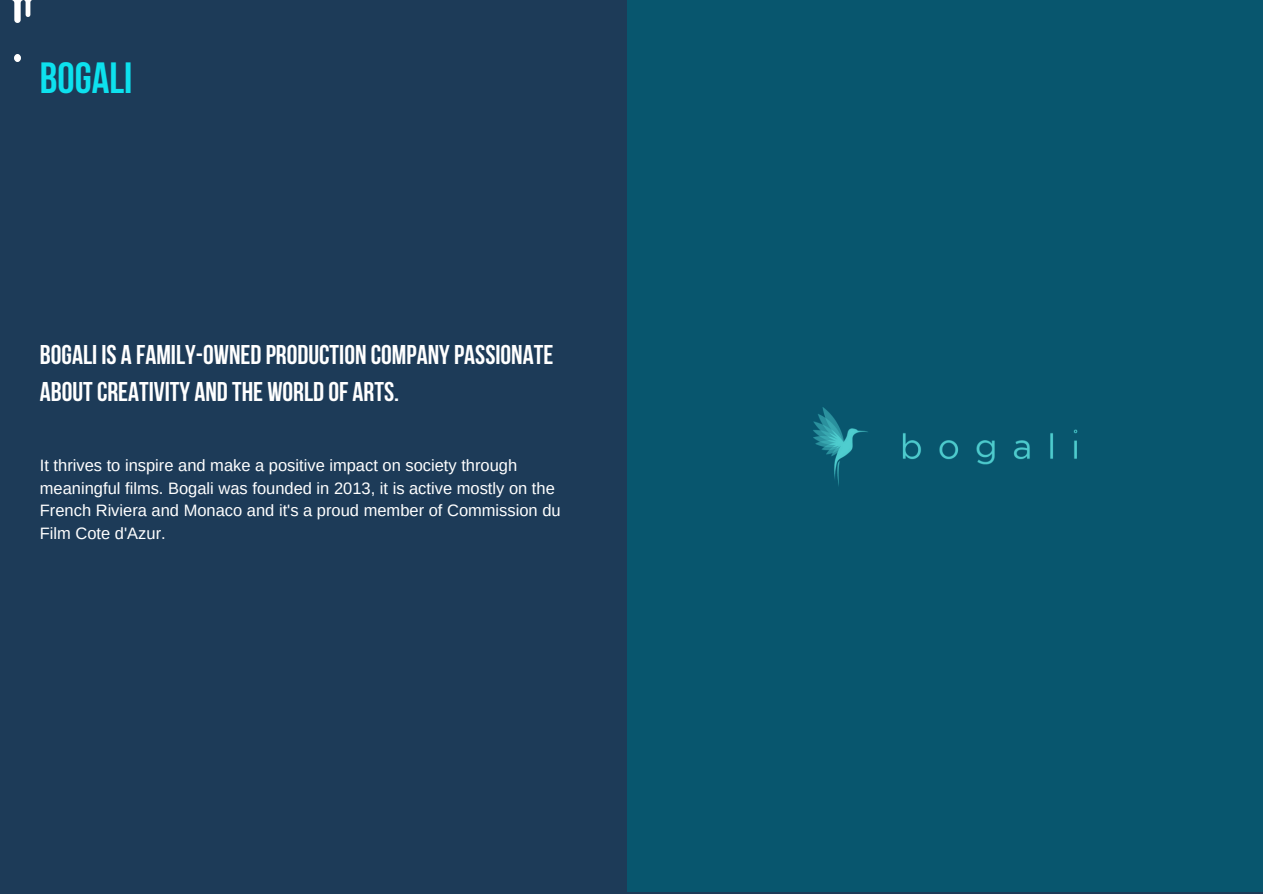
<style>
.page{position:relative;width:1263px;height:894px;background:#fff}
.page>*{position:absolute;margin:0;border:0;box-sizing:border-box;transform-origin:0 0}
.t1{font:700 43.5px "Bebas Neue";color:#0de1ee}
.t2{font:700 27px/37px "Bebas Neue";color:#fff}
.t3{font:16.5px/22.5px "Arimo";color:#fff}
</style>
<div class="page">
<div style="left:0;top:0;width:1263px;height:893px;background:#1d3b58"></div>
<div style="left:627px;top:0;width:635px;height:891px;background:#08566e"></div>
<img style="left:24px;top:0;width:8px;height:16px">
<img style="left:12px;top:0;width:11px;height:22px">
<svg style="left:14px;top:54px;width:7px;height:7px"></svg>
<img style="left:813px;top:407px;width:264px;height:79px">
<h1 class="t1" style="left:40px;top:60px;width:94px">BOGALI</h1>
<h2 class="t2" style="left:40px;top:338px;width:515px">BOGALI IS A FAMILY-OWNED PRODUCTION COMPANYPASSIONATE<br>ABOUTCREATIVITY AND THE WORLD OF ARTS.</h2>
<p class="t3" style="left:40px;top:454px;width:522px">It thrives to inspire and make a positive impact on society through meaningful films. Bogali was founded in 2013, it is active mostly on the French Riviera and Monaco and it's a proud member of Commission du Film Cote d'Azur.</p>
</div>
